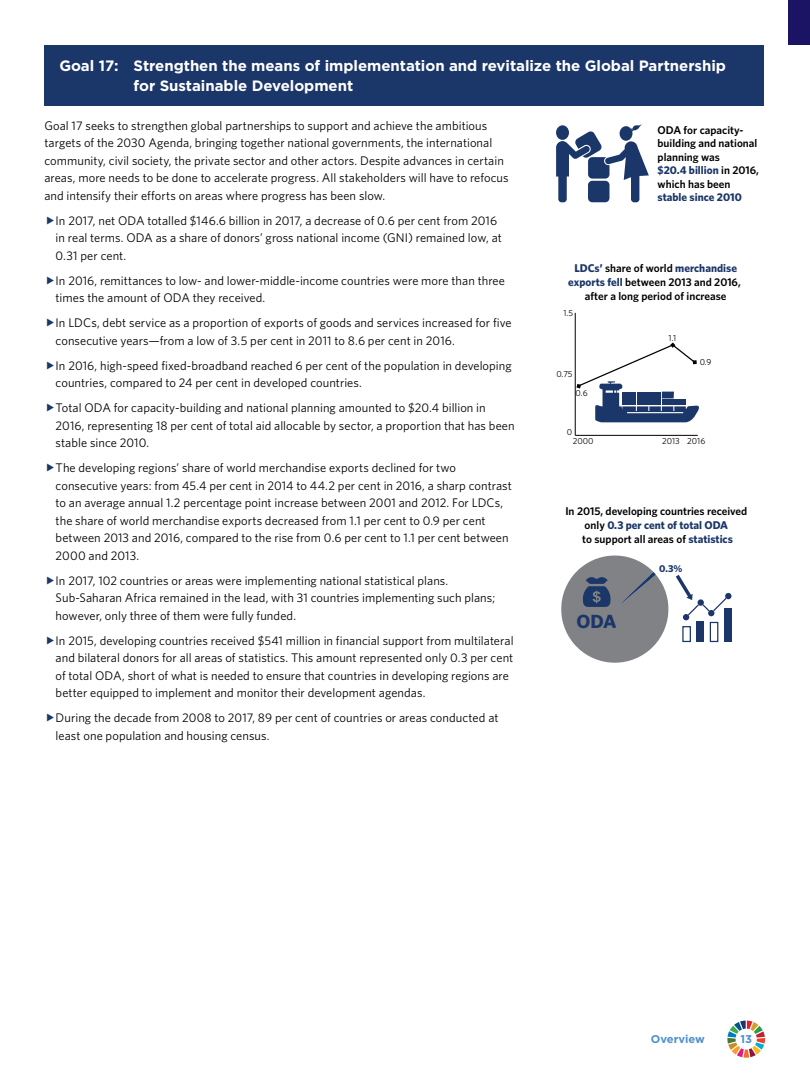
<style>
.page{position:relative;width:810px;height:1080px;background:#fff}
.page>*{position:absolute;margin:0;border:0;box-sizing:border-box;transform-origin:0 0}
.t1{font:700 19px "Whitney";color:#1b3668}
.t2{font:700 15px/20px "Gotham";letter-spacing:-.005em;color:#fff}
.t3{font:12.5px/17.5px "Whitney";letter-spacing:.005em;color:#000}
.t4{font:600 11.25px/13.6px "Whitney";color:#000;text-align:center}
.t5{font:700 11.25px "Whitney";color:#1b3668}
.t6{font:700 11.25px "Gotham";color:#5091cd}
.t7{font:700 10px "Whitney";color:#1b3668}
.t8{font:8.75px "Whitney";color:#000}
.s1{font-weight:700;color:#1b3668}
</style>
<div class="page">
<div style="left:788px;top:0;width:22px;height:45px;background:#1b1464"></div>
<svg style="left:727px;top:1021px;width:38px;height:37px"></svg>
<div style="left:44px;top:45px;width:720px;height:61px;background:#1b3668"></div>
<svg style="left:556px;top:124px;width:93px;height:78px"></svg>
<hr style="left:575px;top:435px;width:123px;height:1px;background:#000">
<hr style="left:575px;top:313px;width:1px;height:122px;background:#000">
<svg style="left:576px;top:343px;width:123px;height:79px"></svg>
<div style="left:725px;top:593px;width:7px;height:6px;background:#1b3668;border-radius:50%"></div>
<div style="left:724px;top:608px;width:7px;height:33px;background:#1b3668"></div>
<svg style="left:561px;top:555px;width:167px;height:108px"></svg>
<p class="t2" style="left:134px;top:55px;width:594px;text-indent:-74px">Goal 17: Strengthen the means of implementation and revitalize the Global Partnership for Sustainable Development</p>
<p class="t3" style="left:44px;top:117px;width:466px">Goal 17 seeks to strengthen global partnerships to support and achieve the ambitious targets of the 2030 Agenda, bringing together national governments, the international community, civil society, the private sector and other actors. Despite advances in certain areas, more needs to be done to accelerate progress. All stakeholders will have to refocus and intensify their efforts on areas where progress has been slow.</p>
<p class="t3" style="left:56px;top:212px;width:448px">In 2017, net ODA totalled $146.6 billion in 2017, a decrease of 0.6 per cent from 2016 in real terms. ODA as a share of donors’ gross national income (GNI) remained low, at<br>0.31 per cent.</p>
<p class="t3" style="left:56px;top:272px;width:451px">In 2016, remittances to low- and lower-middle-income countries were more than three times the amount of ODA they received.</p>
<p class="t3" style="left:56px;top:314px;width:458px">In LDCs, debt service as a proportion of exports of goods and services increased for five consecutive years—from a low of 3.5 per cent in 2011 to 8.6 per cent in 2016.</p>
<p class="t3" style="left:56px;top:357px;width:458px">In 2016, high-speed fixed-broadband reached 6 per cent of the population in developing countries, compared to 24 per cent in developed countries.</p>
<p class="t3" style="left:56px;top:399px;width:461px">Total ODA for capacity-building and national planning amounted to $20.4 billion in<br>2016, representing 18 per cent of total aid allocable by sector, a proportion that has been stable since 2010.</p>
<p class="t3" style="left:56px;top:459px;width:458px">The developing regions’ share of world merchandise exports declined for two consecutive years: from 45.4 per cent in 2014 to 44.2 per cent in 2016, a sharp contrast to an average annual 1.2 percentage point increase between 2001 and 2012. For LDCs, the share of world merchandise exports decreased from 1.1 per cent to 0.9 per cent between 2013 and 2016, compared to the rise from 0.6 per cent to 1.1 per cent between 2000 and 2013.</p>
<p class="t3" style="left:56px;top:572px;width:441px">In 2017, 102 countries or areas were implementing national statistical plans.<br>Sub‑Saharan Africa remained in the lead, with 31 countries implementing such plans; however, only three of them were fully funded.</p>
<p class="t3" style="left:56px;top:632px;width:460px">In 2015, developing countries received $541 million in financial support from multilateral and bilateral donors for all areas of statistics. This amount represented only 0.3 per cent of total ODA, short of what is needed to ensure that countries in developing regions are better equipped to implement and monitor their development agendas.</p>
<p class="t3" style="left:56px;top:709px;width:444px">During the decade from 2008 to 2017, 89 per cent of countries or areas conducted at least one population and housing census.</p>
<p class="t4" style="left:658px;top:123px;width:103px;text-align:left">ODA for capacity&shy;building and national planning was<br><span class="s1">$20.4 billion</span> in 2016, which has been</p>
<p class="t5" style="left:658px;top:190px;width:86px">stable since 2010</p>
<p class="t4" style="left:568px;top:261px;width:174px"><span class="s1">LDCs’</span> share of world <span class="s1">merchandise exports fell</span> between 2013 and 2016, after a long period of increase</p>
<p class="t8" style="left:563px;top:308px;width:11px">1.5</p>
<p class="t8" style="left:669px;top:332px;width:9px">1.1</p>
<p class="t8" style="left:700px;top:357px;width:13px">0.9</p>
<p class="t8" style="left:556px;top:369px;width:18px">0.75</p>
<p class="t8" style="left:576px;top:388px;width:14px">0.6</p>
<p class="t8" style="left:567px;top:427px;width:7px">0</p>
<p class="t8" style="left:662px;top:436px;width:45px">2013 2016</p>
<p class="t8" style="left:573px;top:436px;width:22px">2000</p>
<p class="t4" style="left:565px;top:504px;width:183px">In 2015, developing countries received only <span class="s1">0.3 per cent of total ODA<br></span>to support all areas of <span class="s1">statistics</span></p>
<p class="t7" style="left:659px;top:562px;width:25px">0.3%</p>
<h1 class="t1" style="left:576px;top:610px;width:41px">ODA</h1>
<p class="t6" style="left:651px;top:1033px;width:56px">Overview</p>
<p class="t6" style="left:740px;top:1033px;width:13px">13</p>
</div>
